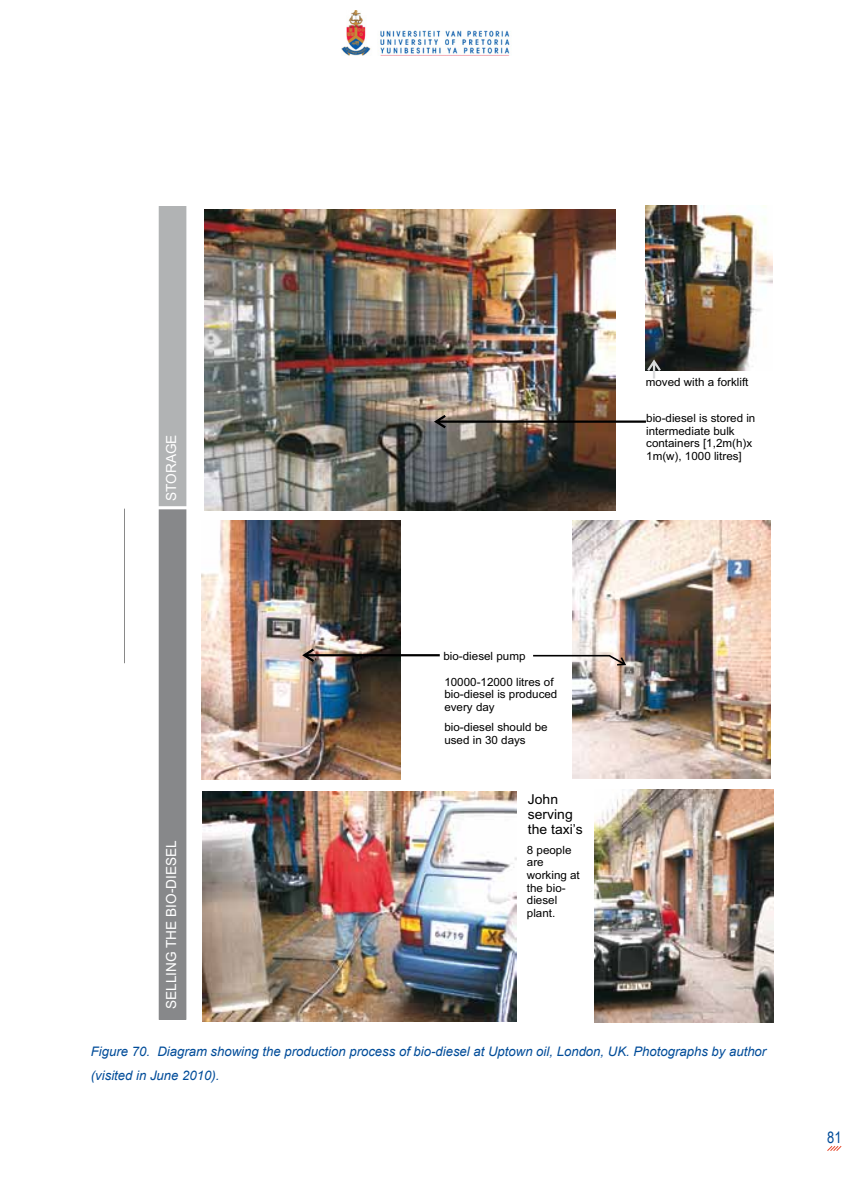
<style>
.page{position:relative;width:854px;height:1191px;background:#fff}
.page>*{position:absolute;margin:0;border:0;box-sizing:border-box;transform-origin:0 0}
.t1{font:15.75px "Arial Narrow";color:#004c99}
.t2{font:14px "Arial";color:#fff}
.t3{font:13.65px/15.2px "Arial";color:#000}
.t4{font:italic 13.12px/24.5px "Arial";color:#004c99}
.t5{font:11.38px/12.6px "Arial";color:#000}
</style>
<div class="page">
<img style="left:594px;top:789px;width:179px;height:233px">
<img style="left:202px;top:791px;width:314px;height:230px">
<img style="left:571px;top:520px;width:199px;height:259px">
<img style="left:202px;top:520px;width:198px;height:259px">
<img style="left:645px;top:205px;width:127px;height:165px">
<img style="left:204px;top:209px;width:411px;height:301px">
<hr style="left:124px;top:508px;width:1px;height:155px;background:#000">
<div style="left:159px;top:510px;width:27px;height:509px;background:#87888a"></div>
<div style="left:159px;top:206px;width:27px;height:300px;background:#b1b3b4"></div>
<svg style="left:434px;top:415px;width:211px;height:13px;background:#7d6f65"></svg>
<svg style="left:647px;top:359px;width:13px;height:19px"></svg>
<svg style="left:302px;top:648px;width:137px;height:14px"></svg>
<svg style="left:533px;top:655px;width:93px;height:10px"></svg>
<svg style="left:827px;top:1146px;width:15px;height:5px"></svg>
<img style="left:341px;top:10px;width:169px;height:46px">
<p class="t2" style="left:162px;top:501px;width:68px;rotate:-90deg">STORAGE</p>
<p class="t5" style="left:645px;top:377px;width:104px">moved with a forklift</p>
<p class="t5" style="left:646px;top:413px;width:111px">bio-diesel is stored in intermediate bulk containers [1,2m(h)x<br>1m(w), 1000 litres]</p>
<p class="t5" style="left:443px;top:651px;width:83px">bio-diesel pump</p>
<p class="t5" style="left:444px;top:676px;width:114px">10000-12000 litres of bio-diesel is produced every day</p>
<p class="t5" style="left:444px;top:722px;width:105px">bio-diesel should be used in 30 days</p>
<p class="t2" style="left:162px;top:1009px;width:170px;rotate:-90deg">SELLING THE BIO-DIESEL</p>
<p class="t3" style="left:527px;top:792px;width:56px">John serving the taxi’s</p>
<p class="t5" style="left:526px;top:844px;width:54px">8 people are working at the bio&shy;diesel plant.</p>
<p class="t4" style="left:91px;top:1039px;width:676px">Figure 70. Diagram showing the production process of bio-diesel at Uptown oil, London, UK. Photographs by author (visited in June 2010).</p>
<h1 class="t1" style="left:826px;top:1126px;width:16px">81</h1>
</div>
